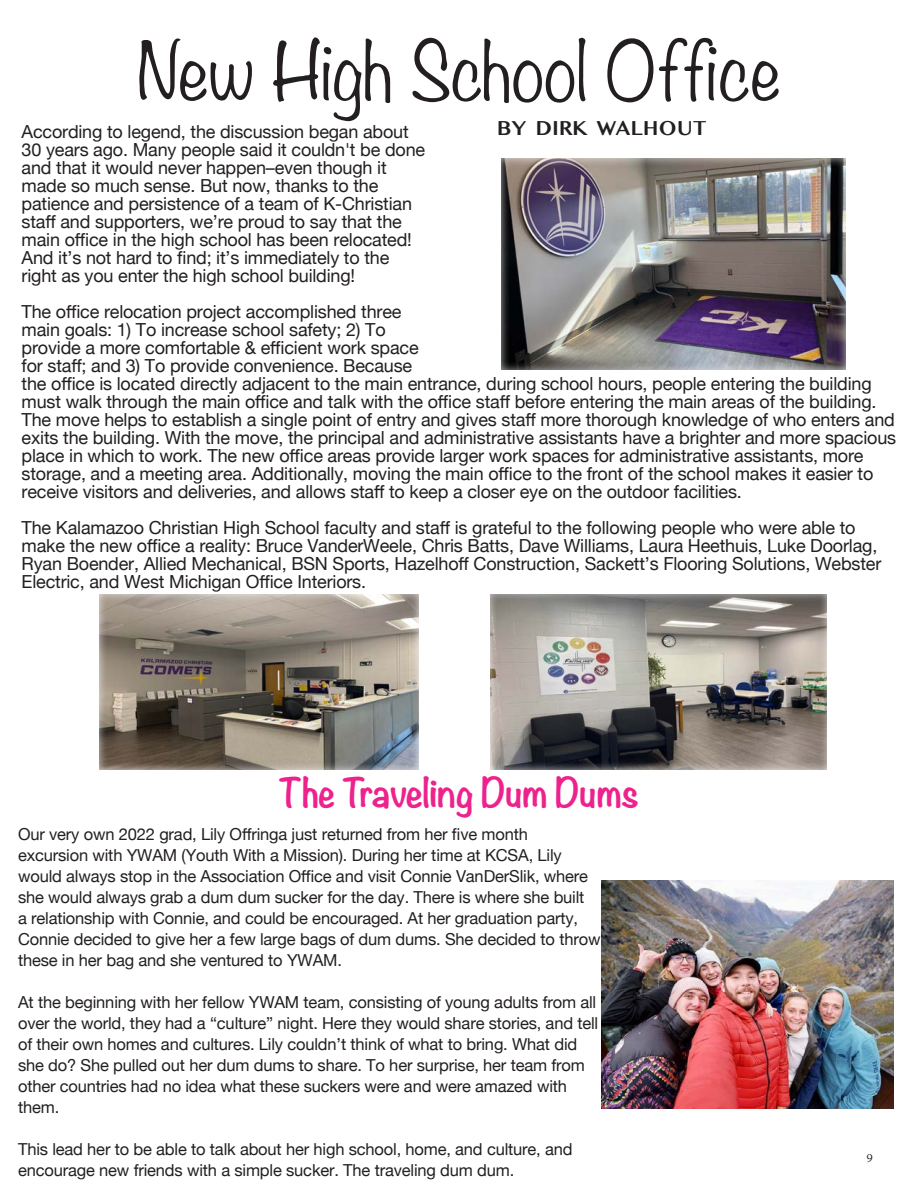
<style>
.page{position:relative;width:918px;height:1188px;background:#fff}
.page>*{position:absolute;margin:0;border:0;box-sizing:border-box;transform-origin:0 0}
.t1{font:300 72px "Noteworthy";letter-spacing:-.01em;color:#231f20}
.t2{font:700 36px "Noteworthy";letter-spacing:-.01em;color:#ed228c}
.sports_subhead{font:700 21px "Kannada MN";letter-spacing:-.01em;color:#231f20}
.sports_subhead-2{font:18px/18px "Helvetica Neue";letter-spacing:-.01em;color:#231f20}
.sports_subhead-3{font:16.5px/21px "Helvetica Neue";letter-spacing:-.01em;color:#231f20}
.sports_subhead-4{font:12px "Kannada MN";color:#231f20}
</style>
<div class="page">
<div style="left:98px;top:593px;width:321px;height:177px;background:#fff;opacity:.75"></div>
<div style="left:501px;top:158px;width:345px;height:213px;background:#fff;opacity:.75"></div>
<div style="left:490px;top:593px;width:337px;height:177px;background:#fff;opacity:.75"></div>
<img style="left:602px;top:880px;width:292px;height:229px">
<p class="t1" style="left:138px;top:8px;width:644px">New High School Office</p>
<p class="sports_subhead-2" style="left:22px;top:124px;width:389px">According to legend, the discussion began about</p>
<p class="sports_subhead" style="left:497px;top:115px;width:212px">BY DIRK WALHOUT</p>
<p class="sports_subhead-2" style="left:22px;top:142px;width:405px">30 years ago. Many people said it couldn't be done</p>
<p class="sports_subhead-2" style="left:22px;top:160px;width:367px">and that it would never happen–even though it</p>
<p class="sports_subhead-2" style="left:22px;top:178px;width:358px">made so much sense. But now, thanks to the</p>
<p class="sports_subhead-2" style="left:22px;top:196px;width:392px">patience and persistence of a team of K-Christian</p>
<p class="sports_subhead-2" style="left:22px;top:214px;width:382px">staff and supporters, we’re proud to say that the</p>
<p class="sports_subhead-2" style="left:22px;top:232px;width:392px">main office in the high school has been relocated!</p>
<p class="sports_subhead-2" style="left:22px;top:250px;width:369px">And it’s not hard to find; it’s immediately to the</p>
<p class="sports_subhead-2" style="left:22px;top:268px;width:335px">right as you enter the high school building!</p>
<p class="sports_subhead-2" style="left:22px;top:304px;width:381px">The office relocation project accomplished three</p>
<p class="sports_subhead-2" style="left:22px;top:322px;width:366px">main goals: 1) To increase school safety; 2) To</p>
<p class="sports_subhead-2" style="left:22px;top:340px;width:399px">provide a more comfortable &amp; efficient work space</p>
<p class="sports_subhead-2" style="left:22px;top:358px;width:392px">for staff; and 3) To provide convenience. Because</p>
<p class="sports_subhead-2" style="left:22px;top:376px;width:876px">the office is located directly adjacent to the main entrance, during school hours, people entering the building must walk through the main office and talk with the office staff before entering the main areas of the building.<br>The move helps to establish a single point of entry and gives staff more thorough knowledge of who enters and exits the building. With the move, the principal and administrative assistants have a brighter and more spacious place in which to work. The new office areas provide larger work spaces for administrative assistants, more storage, and a meeting area. Additionally, moving the main office to the front of the school makes it easier to receive visitors and deliveries, and allows staff to keep a closer eye on the outdoor facilities.</p>
<p class="sports_subhead-2" style="left:22px;top:520px;width:861px">The Kalamazoo Christian High School faculty and staff is grateful to the following people who were able to make the new office a reality: Bruce VanderWeele, Chris Batts, Dave Williams, Laura Heethuis, Luke Doorlag, Ryan Boender, Allied Mechanical, BSN Sports, Hazelhoff Construction, Sackett’s Flooring Solutions, Webster Electric, and West Michigan Office Interiors.</p>
<p class="t2" style="left:279px;top:761px;width:362px">The Traveling Dum Dums</p>
<p class="sports_subhead-3" style="left:18px;top:824px;width:511px">Our very own 2022 grad, Lily Offringa just returned from her five month</p>
<p class="sports_subhead-3" style="left:18px;top:845px;width:584px">excursion with YWAM (Youth With a Mission). During her time at KCSA, Lily would always stop in the Association Office and visit Connie VanDerSlik, where she would always grab a dum dum sucker for the day. There is where she built<br>a relationship with Connie, and could be encouraged. At her graduation party, Connie decided to give her a few large bags of dum dums. She decided to throw these in her bag and she ventured to YWAM.</p>
<p class="sports_subhead-3" style="left:18px;top:992px;width:582px">At the beginning with her fellow YWAM team, consisting of young adults from all over the world, they had a “culture” night. Here they would share stories, and tell of their own homes and cultures. Lily couldn’t think of what to bring. What did she do? She pulled out her dum dums to share. To her surprise, her team from other countries had no idea what these suckers were and were amazed with them.</p>
<p class="sports_subhead-3" style="left:18px;top:1139px;width:556px">This lead her to be able to talk about her high school, home, and culture, and encourage new friends with a simple sucker. The traveling dum dum.</p>
<p class="sports_subhead-4" style="left:867px;top:1151px;width:8px">9</p>
</div>
